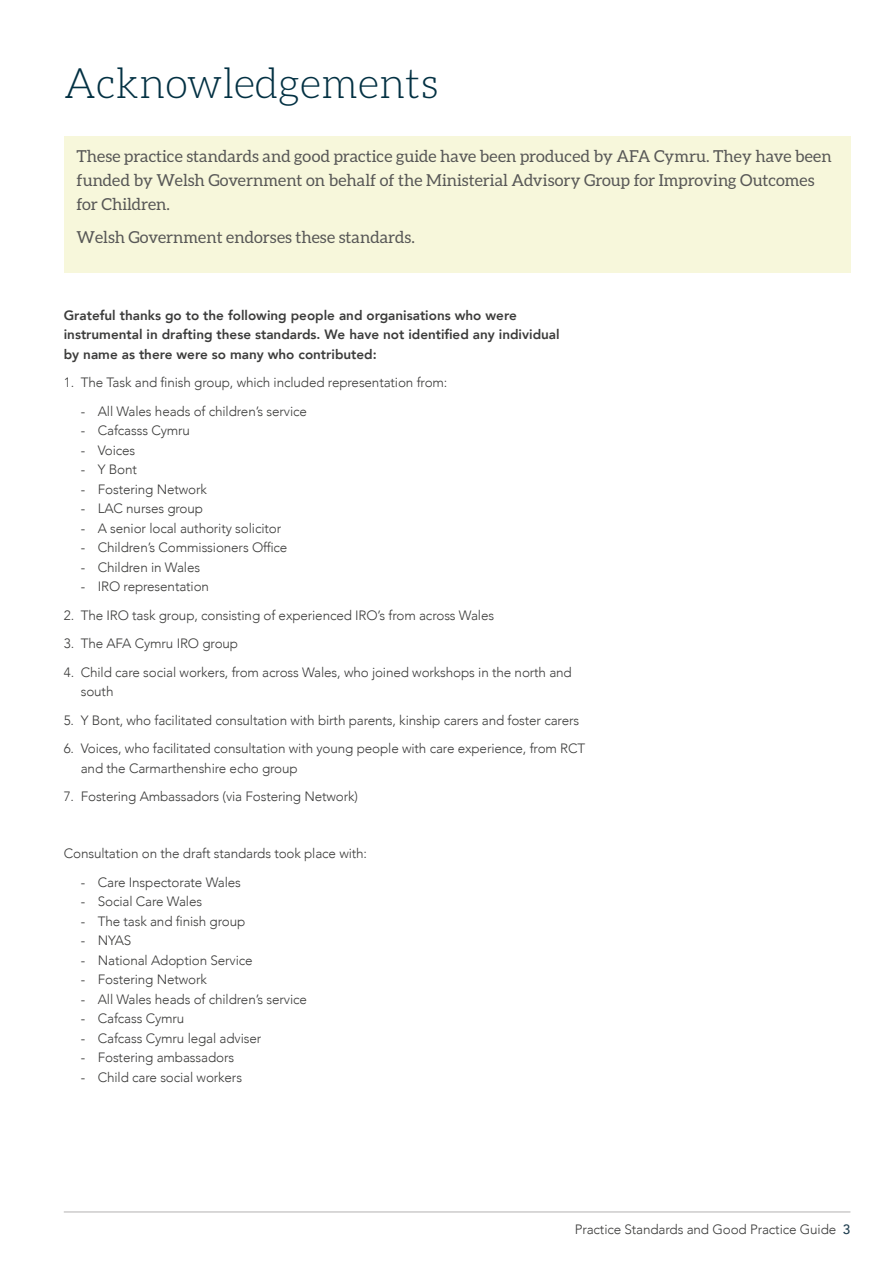
<style>
.page{position:relative;width:893px;height:1263px;background:#fff}
.page>*{position:absolute;margin:0;border:0;box-sizing:border-box;transform-origin:0 0}
.t1{font:300 42px "Aleo";color:#033143}
.t2{font:16.5px/24px "Aleo";color:#575756}
.t3{font:300 13.5px/19.5px "Avenir";letter-spacing:-.01em;color:#3c3c3b}
.t4{font:800 13.5px/19.5px "Avenir";color:#3c3c3b}
.s1{font-weight:500;color:#1e3d4e}
</style>
<div class="page">
<hr style="left:64px;top:1211px;width:786px;height:1px;background:#b3b2b2">
<div style="left:64px;top:136px;width:786px;height:136px;background:#f7f7db"></div>
<h1 class="t1" style="left:64px;top:60px;width:376px">Acknowledgements</h1>
<p class="t2" style="left:77px;top:144px;width:757px">These practice standards and good practice guide have been produced by AFA Cymru. They have been funded by Welsh Government on behalf of the Ministerial Advisory Group for Improving Outcomes for Children.</p>
<p class="t2" style="left:77px;top:225px;width:340px">Welsh Government endorses these standards.</p>
<p class="t4" style="left:64px;top:305px;width:497px">Grateful thanks go to the following people and organisations who were instrumental in drafting these standards. We have not identified any individual by name as there were so many who contributed:</p>
<p class="t3" style="left:64px;top:373px;width:385px">1. The Task and finish group, which included representation from:</p>
<p class="t3" style="left:81px;top:401px;width:228px">- All Wales heads of children’s service</p>
<p class="t3" style="left:81px;top:421px;width:111px">- Cafcasss Cymru</p>
<p class="t3" style="left:81px;top:440px;width:56px">- Voices</p>
<p class="t3" style="left:81px;top:460px;width:58px">- Y Bont</p>
<p class="t3" style="left:81px;top:479px;width:128px">- Fostering Network</p>
<p class="t3" style="left:81px;top:499px;width:124px">- LAC nurses group</p>
<p class="t3" style="left:81px;top:518px;width:202px">- A senior local authority solicitor</p>
<p class="t3" style="left:81px;top:538px;width:208px">- Children’s Commissioners Office</p>
<p class="t3" style="left:81px;top:557px;width:121px">- Children in Wales</p>
<p class="t3" style="left:81px;top:577px;width:130px">- IRO representation</p>
<p class="t3" style="left:64px;top:605px;width:432px">2. The IRO task group, consisting of experienced IRO’s from across Wales</p>
<p class="t3" style="left:64px;top:634px;width:176px">3. The AFA Cymru IRO group</p>
<p class="t3" style="left:81px;top:662px;width:493px;text-indent:-17px">4. Child care social workers, from across Wales, who joined workshops in the north and south</p>
<p class="t3" style="left:64px;top:710px;width:517px">5. Y Bont, who facilitated consultation with birth parents, kinship carers and foster carers</p>
<p class="t3" style="left:81px;top:739px;width:506px;text-indent:-17px">6. Voices, who facilitated consultation with young people with care experience, from RCT and the Carmarthenshire echo group</p>
<p class="t3" style="left:64px;top:787px;width:296px">7. Fostering Ambassadors (via Fostering Network)</p>
<p class="t3" style="left:64px;top:844px;width:305px">Consultation on the draft standards took place with:</p>
<p class="t3" style="left:81px;top:872px;width:162px">- Care Inspectorate Wales</p>
<p class="t3" style="left:81px;top:892px;width:123px">- Social Care Wales</p>
<p class="t3" style="left:81px;top:911px;width:166px">- The task and finish group</p>
<p class="t3" style="left:81px;top:931px;width:52px">- NYAS</p>
<p class="t3" style="left:81px;top:950px;width:173px">- National Adoption Service</p>
<p class="t3" style="left:81px;top:970px;width:128px">- Fostering Network</p>
<p class="t3" style="left:81px;top:989px;width:228px">- All Wales heads of children’s service</p>
<p class="t3" style="left:81px;top:1009px;width:105px">- Cafcass Cymru</p>
<p class="t3" style="left:81px;top:1028px;width:182px">- Cafcass Cymru legal adviser</p>
<p class="t3" style="left:81px;top:1048px;width:155px">- Fostering ambassadors</p>
<p class="t3" style="left:81px;top:1067px;width:163px">- Child care social workers</p>
<p class="t3" style="left:575px;top:1219px;width:277px">Practice Standards and Good Practice Guide <span class="s1">3</span></p>
</div>
